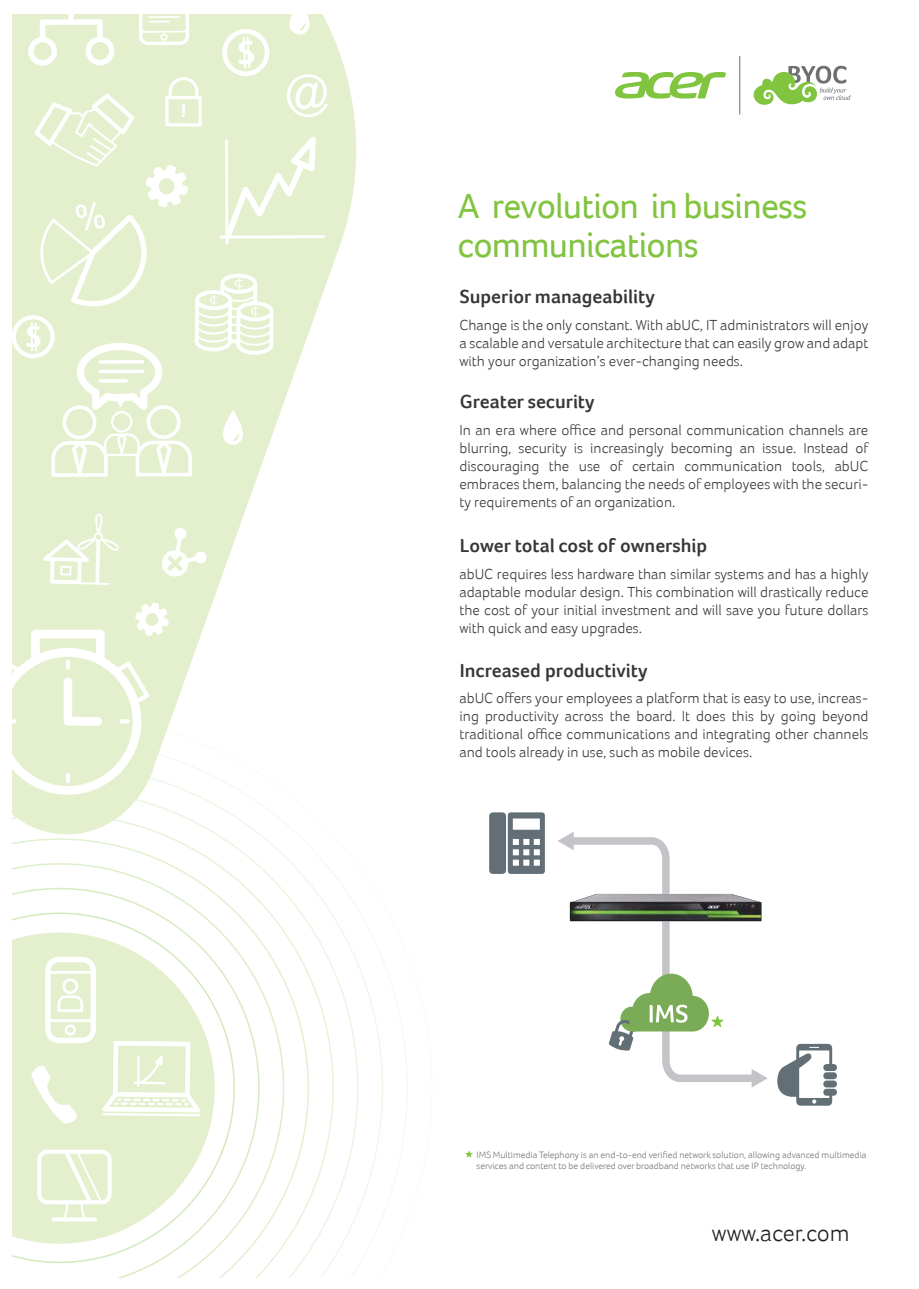
<style>
.page{position:relative;width:919px;height:1289px;background:#fff}
.page>*{position:absolute;margin:0;border:0;box-sizing:border-box;transform-origin:0 0}
.t1{font:36px/39px "Acer Foco";letter-spacing:-.025em;color:#81c440}
.t2{font:300 24.3px "Acer Foco";color:#241f1f}
.t3{font:600 19.5px "Acer Foco";color:#393535}
.t4{font:300 15px/18px "Acer Foco";color:#393535;text-align:justify}
.t5{font:300 9.6px/11.4px "Acer Foco";color:#717072}
</style>
<div class="page">
<svg style="left:573px;top:833px;width:178px;height:249px"></svg>
<svg style="left:558px;top:832px;width:15px;height:18px"></svg>
<svg style="left:751px;top:1069px;width:16px;height:18px"></svg>
<svg style="left:13px;top:834px;width:395px;height:443px"></svg>
<svg style="left:13px;top:932px;width:202px;height:311px;fill:#e4f0cd"></svg>
<svg style="left:13px;top:26px;width:343px;height:808px"></svg>
<hr style="left:739px;top:56px;width:1px;height:58px;background:#6f7073">
<svg style="left:753px;top:66px;width:97px;height:39px"></svg>
<svg style="left:615px;top:72px;width:111px;height:27px"></svg>
<svg style="left:37px;top:1149px;width:75px;height:72px"></svg>
<svg style="left:43px;top:513px;width:76px;height:72px"></svg>
<svg style="left:45px;top:956px;width:51px;height:87px"></svg>
<svg style="left:102px;top:1040px;width:98px;height:76px"></svg>
<svg style="left:13px;top:602px;width:156px;height:192px"></svg>
<svg style="left:160px;top:527px;width:47px;height:51px"></svg>
<svg style="left:31px;top:1065px;width:46px;height:58px"></svg>
<svg style="left:13px;top:14px;width:315px;height:463px"></svg>
<div style="left:489px;top:812px;width:17px;height:61px;background:#636f76;border-radius:4px"></div>
<svg style="left:508px;top:812px;width:37px;height:61px"></svg>
<svg style="left:777px;top:1043px;width:59px;height:62px"></svg>
<div style="left:823px;top:1080px;width:13px;height:7px;background:#636f76;border-radius:3px"></div>
<img style="left:569px;top:892px;width:193px;height:30px">
<svg style="left:608px;top:973px;width:115px;height:77px"></svg>
<svg style="left:465px;top:1150px;width:8px;height:7px"></svg>
<h1 class="t1" style="left:457px;top:186px;width:351px">A revolution in business communications</h1>
<h3 class="t3" style="left:460px;top:285px;width:196px">Superior manageability</h3>
<p class="t4" style="left:459px;top:316px;width:410px">Change is the only constant. With abUC, IT administrators will enjoy a scalable and versatule architecture that can easily grow and adapt with your organization’s ever-changing needs.</p>
<h3 class="t3" style="left:460px;top:390px;width:136px">Greater security</h3>
<p class="t4" style="left:459px;top:420px;width:410px">In an era where office and personal communication channels are blurring, security is increasingly becoming an issue. Instead of discouraging the use of certain communication tools, abUC embraces them, balancing the needs of employees with the securi&shy;ty requirements of an organization.</p>
<h3 class="t3" style="left:460px;top:534px;width:249px">Lower total cost of ownership</h3>
<p class="t4" style="left:459px;top:565px;width:410px">abUC requires less hardware than similar systems and has a highly adaptable modular design. This combination will drastically reduce the cost of your initial investment and will save you future dollars with quick and easy upgrades.</p>
<h3 class="t3" style="left:460px;top:659px;width:189px">Increased productivity</h3>
<p class="t4" style="left:459px;top:689px;width:410px">abUC offers your employees a platform that is easy to use, increas&shy;ing productivity across the board. It does this by going beyond traditional office communications and integrating other channels and tools already in use, such as mobile devices.</p>
<p class="t5" style="left:476px;top:1148px;width:391px">IMS Multimedia Telephony is an end-to-end verified network solution, allowing advanced multimedia services and content to be delivered over broadband networks that use IP technology.</p>
<h2 class="t2" style="left:712px;top:1218px;width:139px">www.acer.com</h2>
</div>
